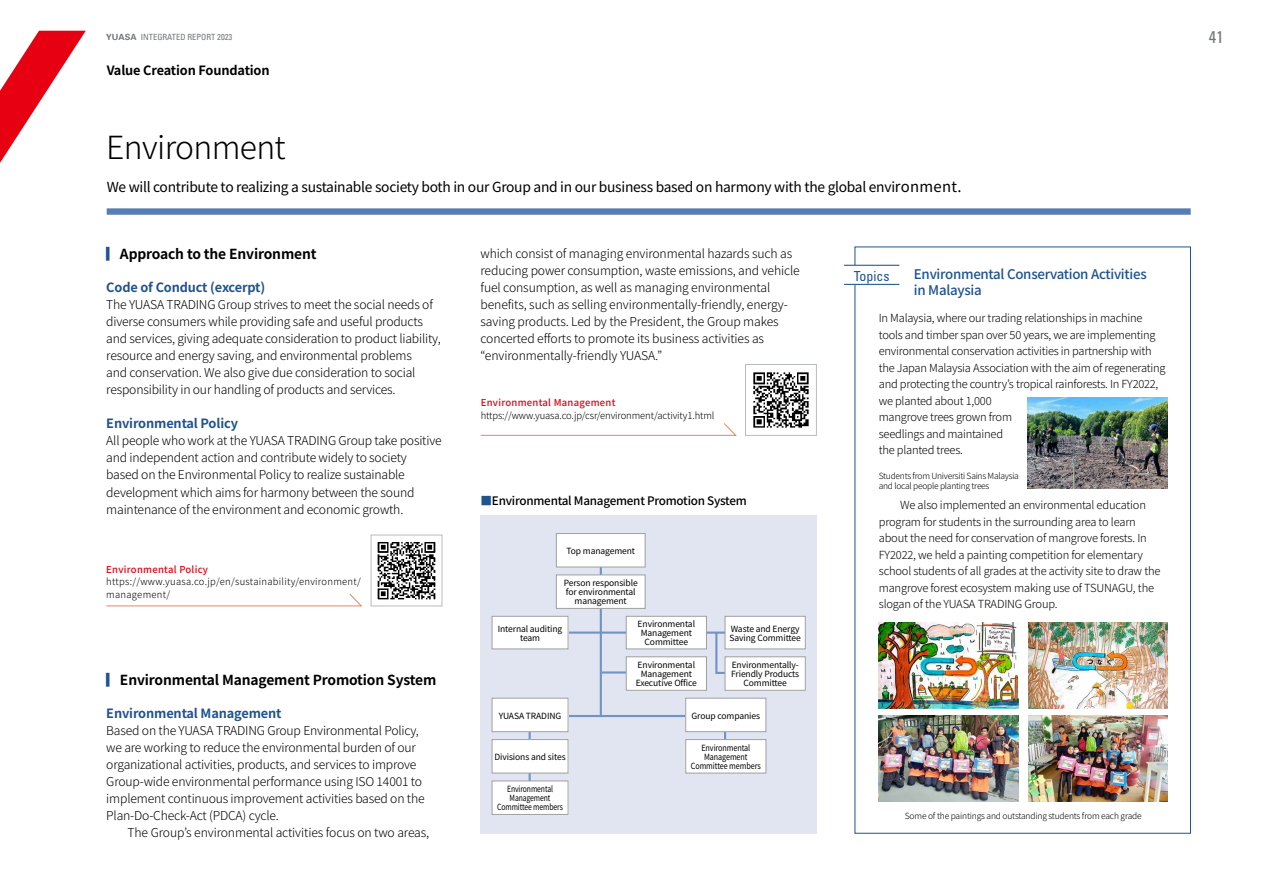
<style>
.page{position:relative;width:1263px;height:893px;background:#fff}
.page>*{position:absolute;margin:0;border:0;box-sizing:border-box;transform-origin:0 0}
.t1{font:300 31.95px "Noto Sans JP";letter-spacing:-.02em;color:#000}
.t2{font:condensed 16.95px "Univers LT Std";color:#717679}
.t3{font:13.8px "Noto Sans JP";letter-spacing:-.02em;color:#000}
.t4{font:700 13.8px "Noto Sans JP";letter-spacing:-.01em;color:#000}
.t5{font:condensed 13.8px "Univers LT Std";color:#1f528f}
.t6{font:500 13.35px/15.9px "Noto Sans JP";letter-spacing:-.02em;color:#1f528f}
.t7{font:700 12.75px "Noto Sans JP";letter-spacing:-.01em;color:#1f528f}
.t8{font:700 12.75px "Noto Sans JP";letter-spacing:-.01em;color:#000}
.t9{font:300 12.15px/17px "Noto Sans JP";letter-spacing:-.015em;color:#000}
.t10{font:500 11.7px "Noto Sans JP";letter-spacing:-.02em;color:#000}
.t11{font:300 11.1px/16.5px "Noto Sans JP";letter-spacing:-.02em;color:#000}
.t12{font:300 9.6px/12.8px "Noto Sans JP";letter-spacing:.015em;color:#000}
.t13{font:300 9.6px "Noto Sans JP";letter-spacing:-.01em;color:#000}
.t14{font:500 9.6px "Noto Sans JP";letter-spacing:.03em;color:#e60012}
.t15{font:8.55px/9px "Noto Sans JP";letter-spacing:-.01em;color:#000;text-align:center}
.t16{font:300 8.55px/9.6px "Noto Sans JP";letter-spacing:-.03em;color:#000}
.t17{font:8.55px/9px "Noto Sans JP";letter-spacing:-.01em;color:#000;text-align:center;scale:.8 1}
.t18{font:8.55px/9px "Noto Sans JP";letter-spacing:-.01em;color:#000;text-align:center;scale:.85 1}
.t19{font:condensed 8.55px "Univers LT Std";color:#717679}
.s1{font-family:"Univers";font-weight:700;font-stretch:normal}
.s2{font-size:14.85px}
.s3{color:#1f528f}
</style>
<div class="page">
<div style="left:480px;top:514px;width:337px;height:319px;background:#e1e4f1"></div>
<div style="left:107px;top:208px;width:1084px;height:7px;background:#567eb4"></div>
<hr style="left:600px;top:550px;width:2px;height:165px;background:#7094c7">
<hr style="left:563px;top:631px;width:184px;height:3px;background:#7094c7">
<hr style="left:602px;top:671px;width:39px;height:3px;background:#7094c7">
<svg style="left:714px;top:630px;width:28px;height:45px"></svg>
<svg style="left:527px;top:714px;width:200px;height:86px"></svg>
<div style="left:556px;top:533px;width:89px;height:34px;background:#fff"></div>
<div style="left:556px;top:533px;width:89px;height:34px;border:1px solid #9fa0a0"></div>
<div style="left:556px;top:575px;width:89px;height:33px;background:#fff"></div>
<div style="left:556px;top:575px;width:89px;height:34px;border:1px solid #9fa0a0"></div>
<div style="left:492px;top:616px;width:76px;height:33px;background:#fff"></div>
<div style="left:492px;top:616px;width:76px;height:33px;border:1px solid #9fa0a0"></div>
<div style="left:492px;top:698px;width:76px;height:34px;background:#fff"></div>
<div style="left:492px;top:698px;width:76px;height:34px;border:1px solid #9fa0a0"></div>
<div style="left:492px;top:740px;width:76px;height:33px;background:#fff"></div>
<div style="left:492px;top:739px;width:76px;height:34px;border:1px solid #9fa0a0"></div>
<div style="left:492px;top:781px;width:76px;height:33px;background:#fff"></div>
<div style="left:492px;top:781px;width:76px;height:34px;border:1px solid #9fa0a0"></div>
<div style="left:686px;top:698px;width:80px;height:34px;background:#fff"></div>
<div style="left:685px;top:698px;width:81px;height:34px;border:1px solid #9fa0a0"></div>
<div style="left:686px;top:740px;width:80px;height:33px;background:#fff"></div>
<div style="left:685px;top:739px;width:81px;height:34px;border:1px solid #9fa0a0"></div>
<div style="left:626px;top:657px;width:80px;height:33px;background:#fff"></div>
<div style="left:626px;top:656px;width:81px;height:35px;border:1px solid #9fa0a0"></div>
<div style="left:725px;top:616px;width:80px;height:33px;background:#fff"></div>
<div style="left:725px;top:616px;width:80px;height:33px;border:1px solid #9fa0a0"></div>
<div style="left:626px;top:616px;width:80px;height:33px;background:#fff"></div>
<div style="left:626px;top:616px;width:81px;height:33px;border:1px solid #9fa0a0"></div>
<div style="left:725px;top:657px;width:80px;height:33px;background:#fff"></div>
<div style="left:725px;top:656px;width:80px;height:35px;border:1px solid #9fa0a0"></div>
<svg style="left:0;top:31px;width:86px;height:132px"></svg>
<img style="left:1027px;top:397px;width:140px;height:92px">
<img style="left:879px;top:623px;width:139px;height:86px">
<img style="left:879px;top:716px;width:139px;height:86px">
<img style="left:1028px;top:623px;width:140px;height:86px">
<img style="left:1028px;top:716px;width:140px;height:86px">
<hr style="left:844px;top:265px;width:55px;height:1px;background:#1f528f">
<hr style="left:844px;top:284px;width:55px;height:1px;background:#1f528f">
<img style="left:377px;top:542px;width:59px;height:58px">
<div style="left:371px;top:535px;width:71px;height:71px;border:1px solid #b9bcbf"></div>
<svg style="left:106px;top:593px;width:256px;height:13px"></svg>
<img style="left:753px;top:372px;width:56px;height:56px">
<div style="left:745px;top:364px;width:72px;height:72px;border:1px solid #b9bcbf"></div>
<svg style="left:480px;top:423px;width:257px;height:13px"></svg>
<p class="t19" style="left:106px;top:32px;width:128px"><span class="s1">YUASA</span> INTEGRATED REPORT 2023</p>
<h2 class="t2" style="left:1209px;top:26px;width:17px">41</h2>
<p class="t8" style="left:107px;top:63px;width:164px">Value Creation Foundation</p>
<h1 class="t1" style="left:106px;top:129px;width:181px">Environment</h1>
<p class="t3" style="left:107px;top:179px;width:856px">We will contribute to realizing a sustainable society both in our Group and in our business based on harmony with the global envi<span class="s2">ronment.</span></p>
<p class="t4" style="left:106px;top:246px;width:212px"><span class="s3">▎</span>Approach to the Environment</p>
<p class="t7" style="left:106px;top:281px;width:160px">Code of Conduct (excerpt)</p>
<p class="t9" style="left:106px;top:297px;width:336px">The YUASA TRADING Group strives to meet the social needs of diverse consumers while providing safe and useful products and services, giving adequate consideration to product liability, resource and energy saving, and environmental problems<br>and conservation. We also give due consideration to social responsibility in our handling of products and services.</p>
<p class="t7" style="left:106px;top:417px;width:133px">Environmental Policy</p>
<p class="t9" style="left:106px;top:433px;width:337px">All people who work at the YUASA TRADING Group take positive and independent action and contribute widely to society based on the Environmental Policy to realize sustainable development which aims for harmony between the sound maintenance of the environment and economic growth.</p>
<p class="t14" style="left:106px;top:564px;width:103px">Environmental Policy</p>
<p class="t12" style="left:106px;top:576px;width:256px">https://www.yuasa.co.jp/en/sustainability/environment/ management/</p>
<p class="t4" style="left:106px;top:672px;width:332px"><span class="s3">▎</span>Environmental Management Promotion System</p>
<p class="t7" style="left:106px;top:706px;width:177px">Environmental Management</p>
<p class="t9" style="left:106px;top:722px;width:320px">Based on the YUASA TRADING Group Environmental Policy, we are working to reduce the environmental burden of our organizational activities, products, and services to improve Group-wide environmental performance using ISO 14001 to implement continuous improvement activities based on the Plan-Do-Check-Act (PDCA) cycle.</p>
<p class="t9" style="left:128px;top:824px;width:303px">The Group’s environmental activities focus on two areas,</p>
<p class="t9" style="left:480px;top:245px;width:321px">which consist of managing environmental hazards such as reducing power consumption, waste emissions, and vehicle fuel consumption, as well as managing environmental benefits, such as selling environmentally-friendly, energy&shy;saving products. Led by the President, the Group makes concerted efforts to promote its business activities as “environmentally-friendly YUASA.”</p>
<p class="t14" style="left:481px;top:397px;width:136px">Environmental Management</p>
<p class="t13" style="left:481px;top:410px;width:235px">https://www.yuasa.co.jp/csr/environment/activity1.html</p>
<p class="t10" style="left:480px;top:494px;width:268px"><span class="s3">■</span>Environmental Management Promotion System</p>
<p class="t15" style="left:566px;top:547px;width:70px">Top management</p>
<p class="t15" style="left:564px;top:579px;width:76px">Person responsible for environmental management</p>
<p class="t15" style="left:498px;top:624px;width:66px">Internal auditing team</p>
<p class="t15" style="left:638px;top:620px;width:59px">Environmental<br>Management<br>Committee</p>
<p class="t15" style="left:729px;top:624px;width:73px;text-align:left">Waste and Energy<br>Saving Committee</p>
<p class="t15" style="left:636px;top:661px;width:63px">Environmental<br>Management<br>Executive Office</p>
<p class="t15" style="left:731px;top:661px;width:70px">Environmentally-<br>Friendly Products<br>Committee</p>
<p class="t15" style="left:499px;top:711px;width:64px">YUASA TRADING</p>
<p class="t15" style="left:494px;top:753px;width:73px">Divisions and sites</p>
<p class="t17" style="left:497px;top:785px;width:84px">Environmental<br>Management<br>Committee members</p>
<p class="t15" style="left:691px;top:711px;width:70px">Group companies</p>
<p class="t18" style="left:691px;top:744px;width:84px">Environmental<br>Management<br>Committee members</p>
<p class="t6" style="left:914px;top:267px;width:234px">Environmental Conservation Activities in Malaysia</p>
<p class="t11" style="left:879px;top:310px;width:288px">In Malaysia, where our trading relationships in machine tools and timber span over 50 years, we are implementing environmental conservation activities in partnership with the Japan Malaysia Association with the aim of regenerating and protecting the country’s tropical rainforests. In FY2022, we planted about 1,000<br>mangrove trees grown from<br>seedlings and maintained<br>the planted trees.</p>
<p class="t5" style="left:854px;top:267px;width:37px">Topics</p>
<p class="t16" style="left:879px;top:472px;width:142px">Students from Universiti Sains Malaysia and local people planting trees</p>
<p class="t11" style="left:879px;top:497px;width:283px;text-indent:21px">We also implemented an environmental education program for students in the surrounding area to learn about the need for conservation of mangrove forests. In FY2022, we held a painting competition for elementary school students of all grades at the activity site to draw the mangrove forest ecosystem making use of TSUNAGU, the slogan of the YUASA TRADING Group.</p>
<p class="t16" style="left:905px;top:811px;width:238px">Some of the paintings and outstanding students from each grade</p>
</div>
